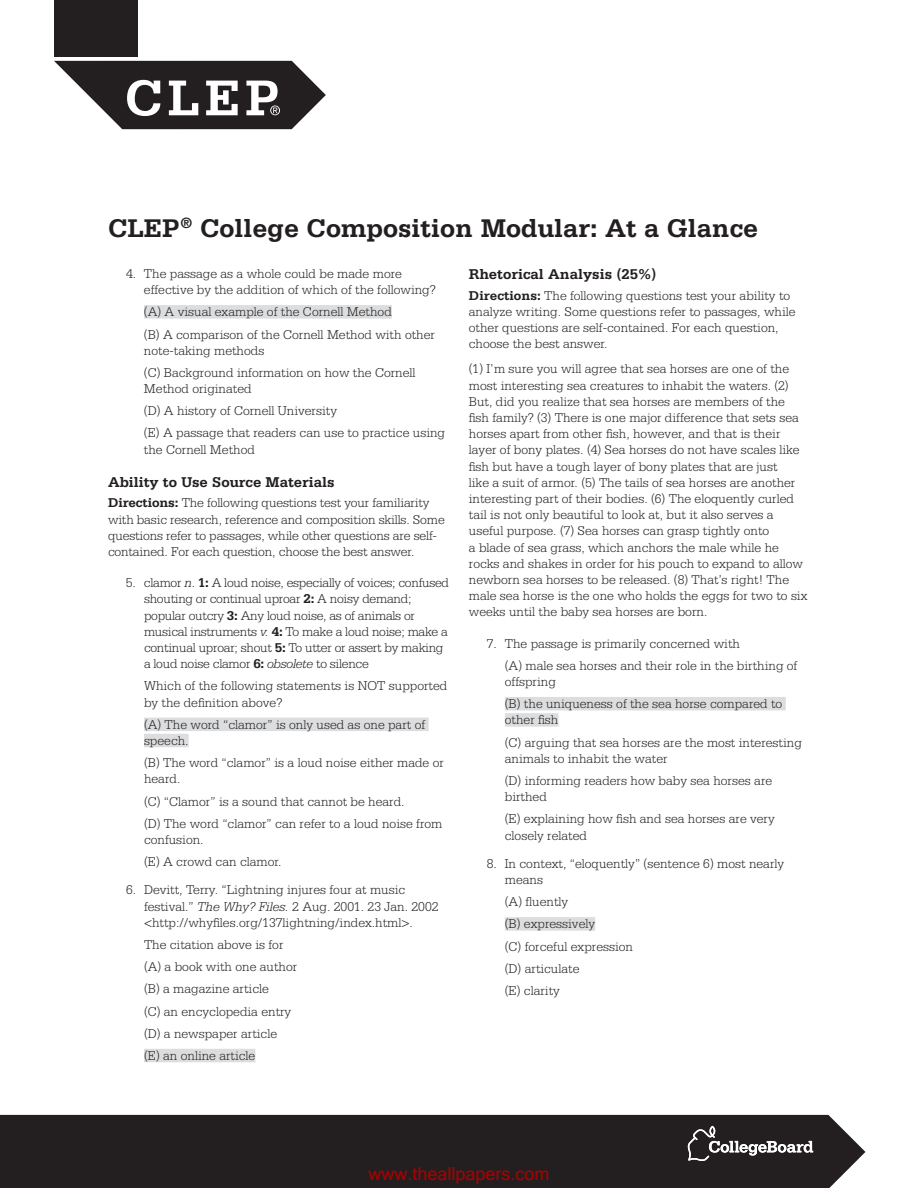
<style>
.page{position:relative;width:918px;height:1188px;background:#fff}
.page>*{position:absolute;margin:0;border:0;box-sizing:border-box;transform-origin:0 0}
.t1{font:700 27px "Serifa Std";color:#231f20}
.t2{font:18px "Microsoft Sans Serif";color:#ab0000}
.t3{font:700 15px "Serifa Std";color:#231f20}
.t4{font:300 13.5px/16.2px "Serifa Std";color:#231f20}
.t5{font:300 13.5px/16.2px "Serifa Std";letter-spacing:-.02em;color:#231f20}
.s1{font-weight:700}
.s2{font-style:italic}
</style>
<div class="page">
<div style="left:54px;top:0;width:84px;height:57px;background:#231f20"></div>
<svg style="left:54px;top:61px;width:272px;height:68px"></svg>
<div style="left:0;top:1115px;width:865px;height:73px;background:#231f20"></div>
<svg style="left:688px;top:1126px;width:125px;height:35px"></svg>
<div style="left:144px;top:305px;width:248px;height:14px;background:#dcddde"></div>
<div style="left:144px;top:718px;width:285px;height:13px;background:#dcddde"></div>
<div style="left:144px;top:734px;width:45px;height:13px;background:#dcddde"></div>
<div style="left:144px;top:1049px;width:111px;height:13px;background:#dcddde"></div>
<div style="left:505px;top:697px;width:281px;height:13px;background:#dcddde"></div>
<div style="left:505px;top:713px;width:54px;height:14px;background:#dcddde"></div>
<div style="left:505px;top:917px;width:90px;height:14px;background:#dcddde"></div>
<h1 class="t1" style="left:108px;top:212px;width:652px">CLEP<sup>®</sup> College Composition Modular: At a Glance</h1>
<p class="t4" style="left:144px;top:266px;width:293px;text-indent:-18px">4. The passage as a whole could be made more effective by the addition of which of the following?</p>
<p class="t4" style="left:144px;top:301px;width:293px;line-height:22.2px">(A) A visual example of the Cornell Method<br>(B) A comparison of the Cornell Method with other</p>
<p class="t4" style="left:144px;top:339px;width:273px;line-height:22.2px">note-taking methods<br>(C) Background information on how the Cornell</p>
<p class="t4" style="left:144px;top:378px;width:303px;line-height:22.2px">Method originated<br>(D) A history of Cornell University<br>(E) A passage that readers can use to practice using</p>
<p class="t4" style="left:144px;top:441px;width:112px">the Cornell Method</p>
<p class="t3" style="left:108px;top:473px;width:228px">Ability to Use Source Materials</p>
<p class="t4" style="left:108px;top:495px;width:338px"><span class="s1">Directions:</span> The following questions test your familiarity with basic research, reference and composition skills. Some questions refer to passages, while other questions are self&shy;contained. For each question, choose the best answer.</p>
<p class="t5" style="left:144px;top:575px;width:307px;text-indent:-18px">5. clamor <span class="s2">n</span>. <span class="s1">1:</span> A loud noise, especially of voices; confused shouting or continual uproar <span class="s1">2:</span> A noisy demand; popular outcry <span class="s1">3:</span> Any loud noise, as of animals or musical instruments <span class="s2">v.</span> <span class="s1">4:</span> To make a loud noise; make a continual uproar; shout <span class="s1">5:</span> To utter or assert by making a loud noise clamor <span class="s1">6:</span> <span class="s2">obsolete</span> to silence</p>
<p class="t4" style="left:144px;top:678px;width:305px">Which of the following statements is NOT supported by the definition above?</p>
<p class="t4" style="left:144px;top:716px;width:283px">(A) The word “clamor” is only used as one part of speech.</p>
<p class="t4" style="left:144px;top:755px;width:302px">(B) The word “clamor” is a loud noise either made or heard.</p>
<p class="t4" style="left:144px;top:790px;width:300px;line-height:22.2px">(C) “Clamor” is a sound that cannot be heard.<br>(D) The word “clamor” can refer to a loud noise from</p>
<p class="t4" style="left:144px;top:829px;width:139px;line-height:22.2px">confusion.<br>(E) A crowd can clamor.</p>
<p class="t4" style="left:144px;top:882px;width:296px;text-indent:-18px">6. Devitt, Terry. “Lightning injures four at music festival.” <span class="s2">The Why? Files.</span> 2 Aug. 2001. 23 Jan. 2002 &lt;http://whyfiles.org/137lightning/index.html&gt;.</p>
<p class="t4" style="left:144px;top:934px;width:155px;line-height:22.2px">The citation above is for (A) a book with one author (B) a magazine article<br>(C) an encyclopedia entry (D) a newspaper article<br>(E) an online article</p>
<p class="t3" style="left:469px;top:265px;width:189px">Rhetorical Analysis (25%)</p>
<p class="t4" style="left:469px;top:287px;width:328px"><span class="s1">Directions:</span> The following questions test your ability to analyze writing. Some questions refer to passages, while other questions are self-contained. For each question, choose the best answer.</p>
<p class="t4" style="left:469px;top:361px;width:340px">(1) I’m sure you will agree that sea horses are one of the most interesting sea creatures to inhabit the waters. (2)<br>But, did you realize that sea horses are members of the fish family? (3) There is one major difference that sets sea horses apart from other fish, however, and that is their layer of bony plates. (4) Sea horses do not have scales like fish but have a tough layer of bony plates that are just<br>like a suit of armor. (5) The tails of sea horses are another interesting part of their bodies. (6) The eloquently curled tail is not only beautiful to look at, but it also serves a useful purpose. (7) Sea horses can grasp tightly onto<br>a blade of sea grass, which anchors the male while he rocks and shakes in order for his pouch to expand to allow newborn sea horses to be released. (8) That’s right! The male sea horse is the one who holds the eggs for two to six weeks until the baby sea horses are born.</p>
<p class="t4" style="left:505px;top:632px;width:294px;line-height:22.2px;text-indent:-18px">7. The passage is primarily concerned with<br>(A) male sea horses and their role in the birthing of</p>
<p class="t4" style="left:505px;top:671px;width:279px;line-height:22.2px">offspring<br>(B) the uniqueness of the sea horse compared to</p>
<p class="t4" style="left:505px;top:709px;width:299px;line-height:22.2px">other fish<br>(C) arguing that sea horses are the most interesting</p>
<p class="t4" style="left:505px;top:747px;width:269px;line-height:22.2px">animals to inhabit the water<br>(D) informing readers how baby sea horses are</p>
<p class="t4" style="left:505px;top:786px;width:272px;line-height:22.2px">birthed<br>(E) explaining how fish and sea horses are very</p>
<p class="t4" style="left:505px;top:827px;width:84px">closely related</p>
<p class="t4" style="left:505px;top:855px;width:281px;text-indent:-18px">8. In context, “eloquently” (sentence 6) most nearly means</p>
<p class="t4" style="left:505px;top:891px;width:130px;line-height:22.2px">(A) fluently<br>(B) expressively<br>(C) forceful expression (D) articulate<br>(E) clarity</p>
<h2 class="t2" style="left:368px;top:1162px;width:183px">www.theallpapers.com</h2>
</div>
